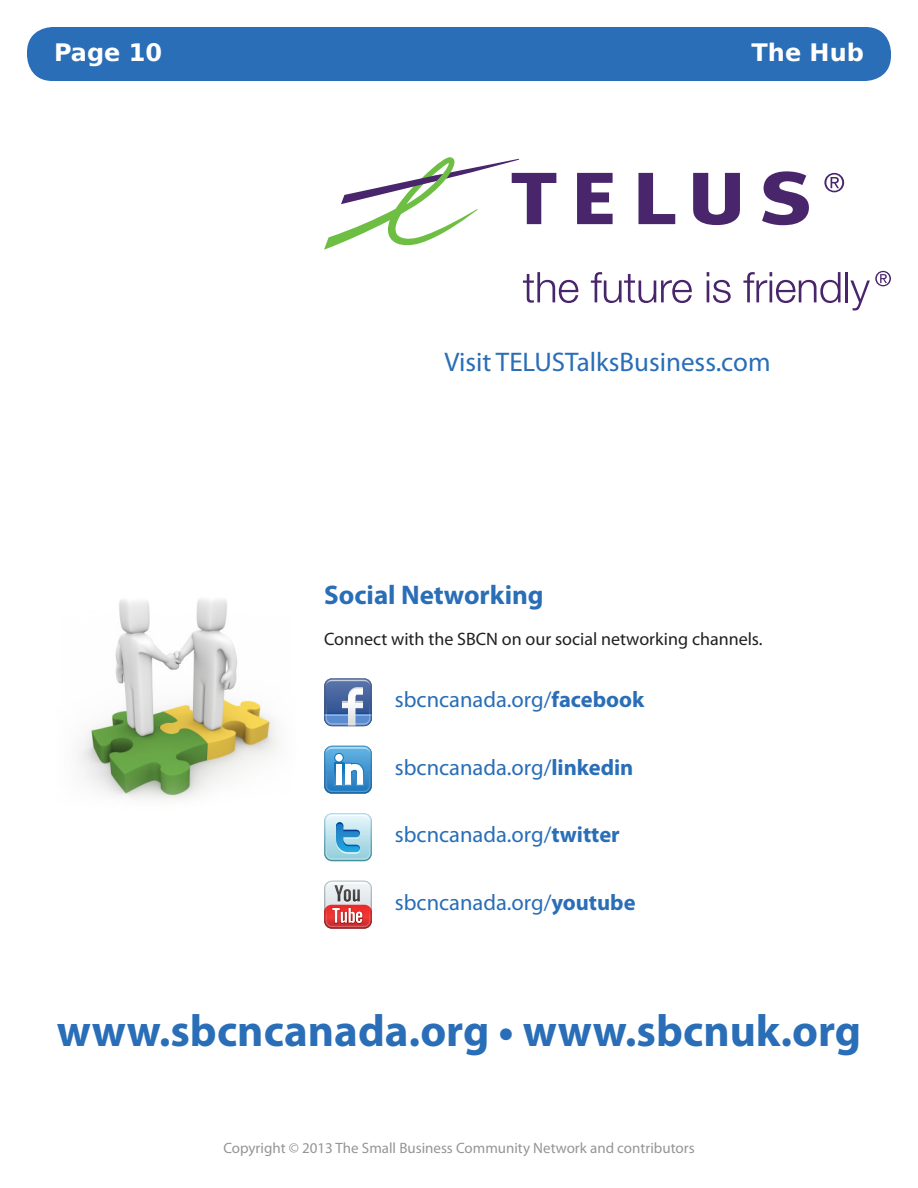
<style>
.page{position:relative;width:918px;height:1188px;background:#fff}
.page>*{position:absolute;margin:0;border:0;box-sizing:border-box;transform-origin:0 0}
.t1{font:700 45px "Myriad Pro";color:#296eb7}
.t2{font:27px "Myriad Pro";color:#296eb7}
.Heading{font:700 27px "Myriad Pro";color:#296eb7}
.t3{font:700 24px "Bitstream Vera Sans";color:#fff}
.t4{font:22.5px "Myriad Pro";color:#296eb7}
.Body{font:18px "Myriad Pro";color:#231f20}
.t5{font:15px "Myriad Pro";color:#939598}
.s1{font-weight:700}
</style>
<div class="page">
<div style="left:27px;top:27px;width:864px;height:54px;background:#296eb7;border-radius:26px"></div>
<svg style="left:324px;top:678px;width:48px;height:48px;background:#738cb9"></svg>
<svg style="left:324px;top:746px;width:48px;height:48px"></svg>
<div style="left:335px;top:754px;width:8px;height:7px;background:#fff;border-radius:50%"></div>
<svg style="left:324px;top:813px;width:48px;height:48px;background:#9dcee2"></svg>
<svg style="left:324px;top:881px;width:48px;height:48px;background:#d49496"></svg>
<img style="left:78px;top:599px;width:201px;height:201px">
<svg style="left:577px;top:173px;width:36px;height:51px"></svg>
<svg style="left:638px;top:173px;width:37px;height:51px"></svg>
<svg style="left:762px;top:171px;width:47px;height:54px"></svg>
<svg style="left:693px;top:173px;width:47px;height:52px"></svg>
<svg style="left:324px;top:157px;width:232px;height:93px"></svg>
<svg style="left:824px;top:173px;width:20px;height:19px"></svg>
<svg style="left:523px;top:272px;width:56px;height:31px"></svg>
<svg style="left:591px;top:272px;width:101px;height:31px"></svg>
<svg style="left:707px;top:272px;width:24px;height:31px"></svg>
<svg style="left:743px;top:272px;width:98px;height:31px"></svg>
<hr style="left:845px;top:272px;width:3px;height:30px;background:#49266c">
<svg style="left:850px;top:271px;width:41px;height:39px"></svg>
<p class="t3" style="left:54px;top:39px;width:110px">Page 10</p>
<p class="t3" style="left:752px;top:39px;width:114px">The Hub</p>
<p class="t2" style="left:444px;top:346px;width:328px">Visit TELUSTalksBusiness.com</p>
<p class="Heading" style="left:324px;top:577px;width:221px">Social Networking</p>
<p class="Body" style="left:324px;top:628px;width:440px">Connect with the SBCN on our social networking channels.</p>
<p class="t4" style="left:395px;top:686px;width:251px">sbcncanada.org/<span class="s1">facebook</span></p>
<p class="t4" style="left:395px;top:753px;width:240px">sbcncanada.org/<span class="s1">linkedin</span></p>
<p class="t4" style="left:395px;top:821px;width:226px">sbcncanada.org/<span class="s1">twitter</span></p>
<p class="t4" style="left:395px;top:888px;width:242px">sbcncanada.org/<span class="s1">youtube</span></p>
<p class="t1" style="left:57px;top:1002px;width:806px">www.sbcncanada.org • www.sbcnuk.org</p>
<p class="t5" style="left:223px;top:1139px;width:473px">Copyright © 2013 The Small Business Community Network and contributors</p>
</div>
